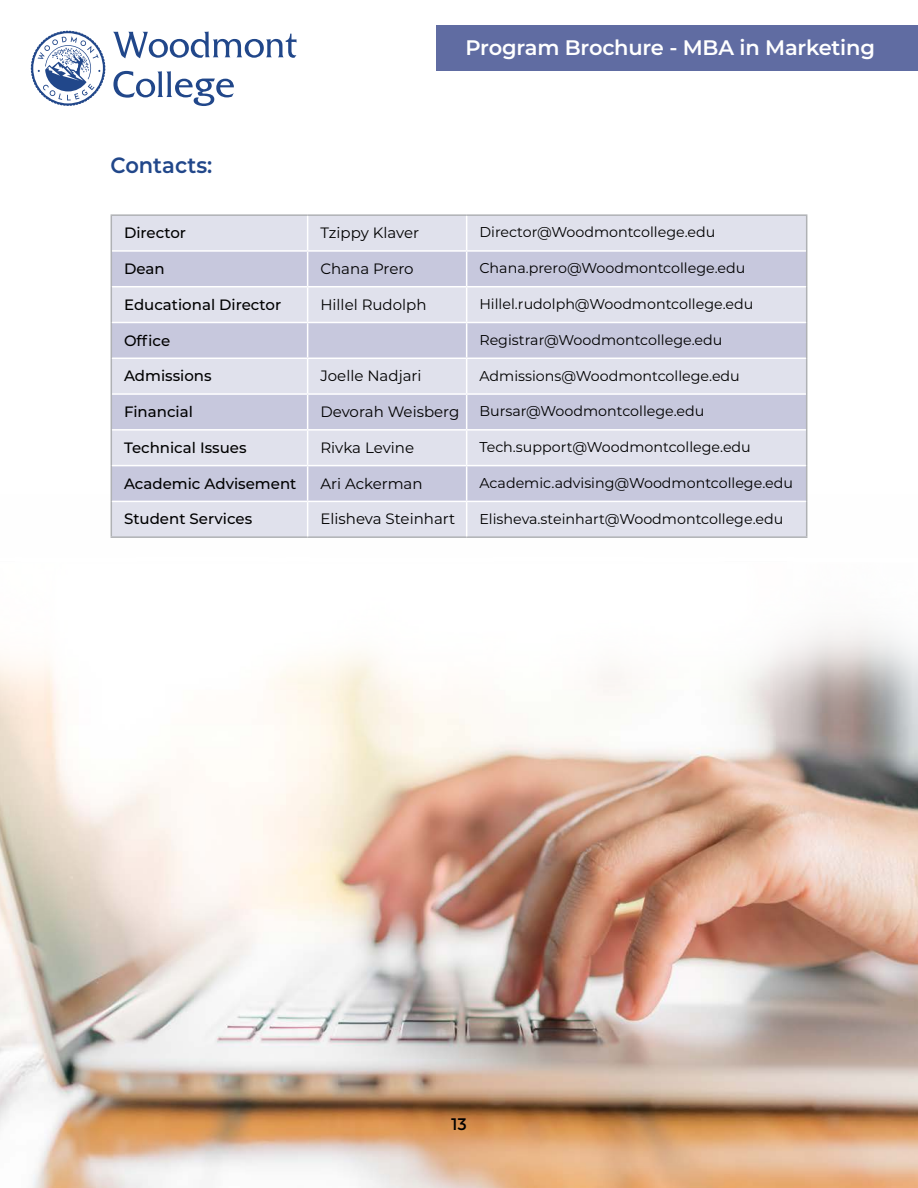
<style>
.page{position:relative;width:918px;height:1188px;background:#fff}
.page>*{position:absolute;margin:0;border:0;box-sizing:border-box;transform-origin:0 0}
.t1{font:600 22.05px "Montserrat";color:#21478a;scale:.95 1}
.t2{font:600 21px "Montserrat";letter-spacing:-.01em;color:#fff}
.t3{font:700 19.5px "Texta";color:#000}
.t4{font:500 15px "Montserrat";color:#000}
.t5{font:15px "Montserrat";color:#000}
.t6{font:14.25px "Montserrat";color:#000}
</style>
<div class="page">
<svg style="left:113px;top:31px;width:184px;height:27px"></svg>
<svg style="left:113px;top:71px;width:121px;height:35px"></svg>
<svg style="left:31px;top:31px;width:74px;height:75px"></svg>
<img style="left:0;top:494px;width:918px;height:694px">
<div style="left:436px;top:26px;width:482px;height:45px;background:#606ca2"></div>
<div style="left:112px;top:216px;width:694px;height:320px;background:#e0e1ec"></div>
<svg style="left:112px;top:252px;width:694px;height:249px;background:#d2d3e3"></svg>
<hr style="left:111px;top:214px;width:197px;height:2px;background:#afb1b4">
<hr style="left:111px;top:216px;width:1px;height:35px;background:#afb1b4">
<hr style="left:308px;top:214px;width:159px;height:2px;background:#afb1b4">
<hr style="left:467px;top:214px;width:340px;height:2px;background:#afb1b4">
<hr style="left:806px;top:216px;width:1px;height:35px;background:#afb1b4">
<hr style="left:111px;top:251px;width:1px;height:36px;background:#afb1b4">
<hr style="left:806px;top:251px;width:1px;height:36px;background:#afb1b4">
<hr style="left:111px;top:287px;width:1px;height:35px;background:#afb1b4">
<hr style="left:806px;top:287px;width:1px;height:35px;background:#afb1b4">
<hr style="left:111px;top:322px;width:1px;height:36px;background:#afb1b4">
<hr style="left:806px;top:322px;width:1px;height:36px;background:#afb1b4">
<hr style="left:111px;top:358px;width:1px;height:36px;background:#afb1b4">
<hr style="left:806px;top:358px;width:1px;height:36px;background:#afb1b4">
<hr style="left:111px;top:394px;width:1px;height:36px;background:#afb1b4">
<hr style="left:806px;top:394px;width:1px;height:36px;background:#afb1b4">
<hr style="left:111px;top:430px;width:1px;height:36px;background:#afb1b4">
<hr style="left:806px;top:430px;width:1px;height:36px;background:#afb1b4">
<hr style="left:111px;top:466px;width:1px;height:35px;background:#afb1b4">
<hr style="left:806px;top:466px;width:1px;height:35px;background:#afb1b4">
<hr style="left:111px;top:501px;width:1px;height:35px;background:#afb1b4">
<hr style="left:806px;top:501px;width:1px;height:35px;background:#afb1b4">
<hr style="left:111px;top:536px;width:197px;height:2px;background:#afb1b4">
<hr style="left:308px;top:536px;width:159px;height:2px;background:#afb1b4">
<hr style="left:467px;top:536px;width:340px;height:2px;background:#afb1b4">
<hr style="left:307px;top:216px;width:1px;height:34px;background:#fff">
<hr style="left:466px;top:216px;width:1px;height:34px;background:#fff">
<hr style="left:112px;top:250px;width:196px;height:2px;background:#fff">
<hr style="left:308px;top:250px;width:159px;height:2px;background:#fff">
<hr style="left:307px;top:252px;width:1px;height:34px;background:#fff">
<hr style="left:467px;top:250px;width:339px;height:2px;background:#fff">
<hr style="left:466px;top:252px;width:1px;height:34px;background:#fff">
<hr style="left:112px;top:286px;width:196px;height:1px;background:#fff">
<hr style="left:308px;top:286px;width:159px;height:1px;background:#fff">
<hr style="left:307px;top:287px;width:1px;height:35px;background:#fff">
<hr style="left:467px;top:286px;width:339px;height:1px;background:#fff">
<hr style="left:466px;top:287px;width:1px;height:35px;background:#fff">
<hr style="left:112px;top:322px;width:196px;height:1px;background:#fff">
<hr style="left:308px;top:322px;width:159px;height:1px;background:#fff">
<hr style="left:307px;top:323px;width:1px;height:35px;background:#fff">
<hr style="left:467px;top:322px;width:339px;height:1px;background:#fff">
<hr style="left:466px;top:323px;width:1px;height:35px;background:#fff">
<hr style="left:112px;top:358px;width:196px;height:1px;background:#fff">
<hr style="left:308px;top:358px;width:159px;height:1px;background:#fff">
<hr style="left:307px;top:359px;width:1px;height:34px;background:#fff">
<hr style="left:467px;top:358px;width:339px;height:1px;background:#fff">
<hr style="left:466px;top:359px;width:1px;height:34px;background:#fff">
<hr style="left:112px;top:393px;width:196px;height:2px;background:#fff">
<hr style="left:308px;top:393px;width:159px;height:2px;background:#fff">
<hr style="left:307px;top:395px;width:1px;height:34px;background:#fff">
<hr style="left:467px;top:393px;width:339px;height:2px;background:#fff">
<hr style="left:466px;top:395px;width:1px;height:34px;background:#fff">
<hr style="left:112px;top:429px;width:196px;height:2px;background:#fff">
<hr style="left:308px;top:429px;width:159px;height:2px;background:#fff">
<hr style="left:307px;top:431px;width:1px;height:34px;background:#fff">
<hr style="left:467px;top:429px;width:339px;height:2px;background:#fff">
<hr style="left:466px;top:431px;width:1px;height:34px;background:#fff">
<hr style="left:112px;top:465px;width:196px;height:1px;background:#fff">
<hr style="left:308px;top:465px;width:159px;height:1px;background:#fff">
<hr style="left:307px;top:466px;width:1px;height:35px;background:#fff">
<hr style="left:467px;top:465px;width:339px;height:1px;background:#fff">
<hr style="left:466px;top:466px;width:1px;height:35px;background:#fff">
<hr style="left:112px;top:501px;width:196px;height:1px;background:#fff">
<hr style="left:308px;top:501px;width:159px;height:1px;background:#fff">
<hr style="left:307px;top:502px;width:1px;height:34px;background:#fff">
<hr style="left:467px;top:501px;width:339px;height:1px;background:#fff">
<hr style="left:466px;top:502px;width:1px;height:34px;background:#fff">
<h1 class="t1" style="left:111px;top:150px;width:109px">Contacts:</h1>
<h2 class="t2" style="left:466px;top:33px;width:411px">Program Brochure - MBA in Marketing</h2>
<p class="t4" style="left:124px;top:222px;width:64px">Director</p>
<p class="t5" style="left:320px;top:223px;width:100px">Tzippy Klaver</p>
<p class="t6" style="left:479px;top:223px;width:238px">Director@Woodmontcollege.edu</p>
<p class="t4" style="left:124px;top:258px;width:42px">Dean</p>
<p class="t5" style="left:320px;top:258px;width:95px">Chana Prero</p>
<p class="t6" style="left:479px;top:258px;width:268px">Chana.prero@Woodmontcollege.edu</p>
<p class="t4" style="left:124px;top:294px;width:159px">Educational Director</p>
<p class="t5" style="left:320px;top:294px;width:108px">Hillel Rudolph</p>
<p class="t6" style="left:479px;top:294px;width:275px">Hillel.rudolph@Woodmontcollege.edu</p>
<p class="t4" style="left:124px;top:330px;width:48px">Office</p>
<p class="t6" style="left:479px;top:330px;width:245px">Registrar@Woodmontcollege.edu</p>
<p class="t4" style="left:124px;top:366px;width:89px">Admissions</p>
<p class="t5" style="left:320px;top:366px;width:103px">Joelle Nadjari</p>
<p class="t6" style="left:479px;top:366px;width:262px">Admissions@Woodmontcollege.edu</p>
<p class="t4" style="left:124px;top:401px;width:70px">Financial</p>
<p class="t5" style="left:320px;top:401px;width:141px">Devorah Weisberg</p>
<p class="t6" style="left:479px;top:402px;width:227px">Bursar@Woodmontcollege.edu</p>
<p class="t4" style="left:124px;top:437px;width:124px">Technical Issues</p>
<p class="t5" style="left:320px;top:437px;width:95px">Rivka Levine</p>
<p class="t6" style="left:479px;top:437px;width:273px">Tech.support@Woodmontcollege.edu</p>
<p class="t4" style="left:124px;top:473px;width:174px">Academic Advisement</p>
<p class="t5" style="left:320px;top:473px;width:104px">Ari Ackerman</p>
<p class="t6" style="left:479px;top:473px;width:315px">Academic.advising@Woodmontcollege.edu</p>
<p class="t4" style="left:124px;top:509px;width:130px">Student Services</p>
<p class="t5" style="left:320px;top:509px;width:136px">Elisheva Steinhart</p>
<p class="t6" style="left:479px;top:509px;width:305px">Elisheva.steinhart@Woodmontcollege.edu</p>
<h3 class="t3" style="left:451px;top:1114px;width:17px">13</h3>
</div>
